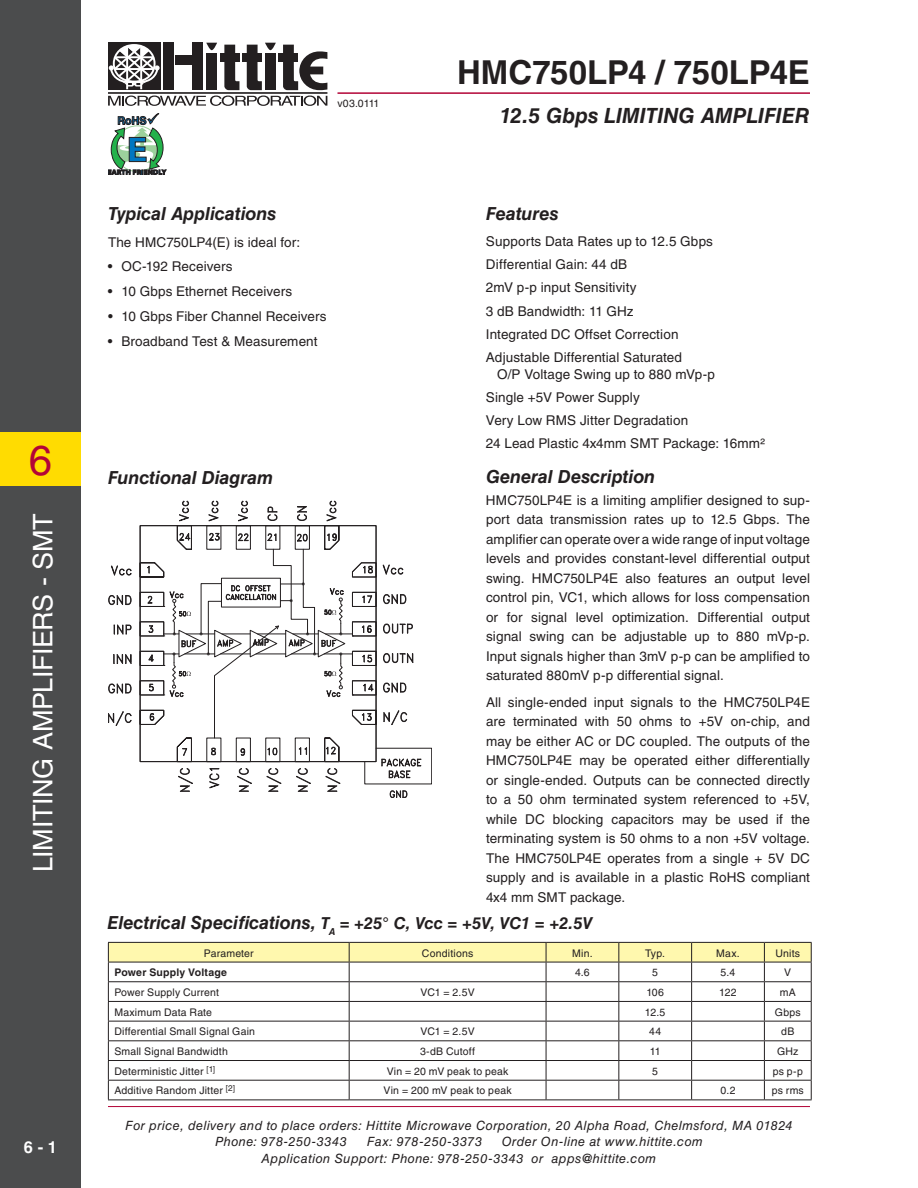
<style>
.page{position:relative;width:918px;height:1188px;background:#fff}
.page>*{position:absolute;margin:0;border:0;box-sizing:border-box;transform-origin:0 0}
.t1{font:42px "Helvetica LT Std";color:#b30437}
.t2{font:700 33px "Helvetica LT Std";color:#231f20}
.t3{font:27px "Helvetica LT Std";letter-spacing:-.015em;color:#fff}
.t4{font:italic 700 21px "Helvetica LT Std";letter-spacing:.005em;color:#231f20}
.t5{font:italic 700 18px "Helvetica LT Std";letter-spacing:-.005em;color:#231f20}
.t6{font:700 16.5px "Helvetica LT Std";color:#fff}
.t7{font:13.5px/19.5px "Helvetica LT Std";letter-spacing:.01em;color:#231f20}
.t8{font:italic 12.75px/16.5px "Helvetica LT Std";letter-spacing:.035em;color:#231f20}
.t9{font:10.5px "Helvetica LT Std";letter-spacing:.015em;color:#231f20}
.t10{font:700 10.5px "Helvetica LT Std";letter-spacing:.015em;color:#231f20}
.s1{font-size:16.5px}
</style>
<div class="page">
<hr style="left:108px;top:1106px;width:702px;height:1px;background:#b30437">
<hr style="left:338px;top:92px;width:472px;height:2px;background:#b30437">
<div style="left:108px;top:43px;width:52px;height:47px;background:#231f20"></div>
<hr style="left:126px;top:46px;width:2px;height:43px;background:#fff">
<hr style="left:140px;top:46px;width:2px;height:43px;background:#fff">
<svg style="left:109px;top:44px;width:50px;height:43px"></svg>
<hr style="left:108px;top:92px;width:219px;height:2px;background:#231f20">
<div style="left:192px;top:43px;width:11px;height:47px;background:#231f20"></div>
<div style="left:163px;top:43px;width:11px;height:47px;background:#231f20"></div>
<div style="left:176px;top:55px;width:18px;height:9px;background:#231f20"></div>
<svg style="left:206px;top:43px;width:11px;height:7px"></svg>
<div style="left:206px;top:53px;width:11px;height:37px;background:#231f20"></div>
<svg style="left:224px;top:45px;width:15px;height:45px"></svg>
<svg style="left:108px;top:96px;width:219px;height:10px"></svg>
<div style="left:220px;top:53px;width:19px;height:9px;background:#231f20"></div>
<svg style="left:247px;top:43px;width:29px;height:47px"></svg>
<div style="left:242px;top:53px;width:20px;height:9px;background:#231f20"></div>
<svg style="left:283px;top:45px;width:44px;height:45px"></svg>
<div style="left:279px;top:53px;width:19px;height:9px;background:#231f20"></div>
<svg style="left:108px;top:113px;width:58px;height:62px"></svg>
<div style="left:0;top:0;width:81px;height:1188px;background:#4b4c4d"></div>
<div style="left:0;top:432px;width:81px;height:54px;background:#ffdc01"></div>
<hr style="left:349px;top:1100px;width:197px;height:1px;background:#231f20">
<hr style="left:546px;top:1100px;width:73px;height:1px;background:#231f20">
<hr style="left:619px;top:1100px;width:73px;height:1px;background:#231f20">
<hr style="left:692px;top:1100px;width:72px;height:1px;background:#231f20">
<hr style="left:764px;top:1100px;width:48px;height:1px;background:#231f20">
<svg style="left:108px;top:942px;width:704px;height:158px"></svg>
<hr style="left:108px;top:1100px;width:241px;height:1px;background:#231f20">
<svg style="left:111px;top:565px;width:21px;height:11px"></svg>
<svg style="left:108px;top:595px;width:24px;height:10px"></svg>
<svg style="left:113px;top:624px;width:19px;height:11px"></svg>
<svg style="left:113px;top:654px;width:19px;height:10px"></svg>
<svg style="left:108px;top:683px;width:24px;height:11px"></svg>
<svg style="left:108px;top:711px;width:24px;height:15px"></svg>
<svg style="left:139px;top:500px;width:293px;height:298px"></svg>
<h1 class="t1" style="left:29px;top:436px;width:25px">6</h1>
<h3 class="t3" style="left:27px;top:872px;width:361px;rotate:-90deg">limiting amplifiers - smt</h3>
<p class="t6" style="left:24px;top:1138px;width:35px">6 - 1</p>
<p class="t9" style="left:337px;top:97px;width:44px">v03.0111</p>
<h2 class="t2" style="left:457px;top:53px;width:354px">HMC750LP4 / 750LP4E</h2>
<h3 class="t4" style="left:500px;top:103px;width:312px">12.5 Gbps LIMITING AMPLIFIER</h3>
<h3 class="t5" style="left:108px;top:203px;width:170px">Typical Applications</h3>
<h3 class="t5" style="left:486px;top:203px;width:74px">Features</h3>
<p class="t7" style="left:108px;top:232px;width:194px">The HMC750LP4(E) is ideal for:</p>
<p class="t7" style="left:108px;top:257px;width:126px">• OC-192 Receivers</p>
<p class="t7" style="left:108px;top:282px;width:186px">• 10 Gbps Ethernet Receivers</p>
<p class="t7" style="left:108px;top:306px;width:220px">• 10 Gbps Fiber Channel Receivers</p>
<p class="t7" style="left:108px;top:331px;width:211px">• Broadband Test &amp; Measurement</p>
<h3 class="t5" style="left:108px;top:467px;width:167px">Functional Diagram</h3>
<p class="t7" style="left:486px;top:230px;width:229px;line-height:23.2px">Supports Data Rates up to 12.5 Gbps<br>Differential Gain: 44 dB<br>2mV p-p input Sensitivity<br>3 dB Bandwidth: 11 GHz<br>I ntegrated DC Offset Correction<br>Adjustable Differential Saturated</p>
<p class="t7" style="left:486px;top:362px;width:231px;line-height:23.2px;text-indent:11px">O/P Voltage Swing up to 880 mVp-p<br>Single +5V Power Supply<br>Very Low RMS</p>
<p class="t7" style="left:486px;top:409px;width:204px;line-height:23.2px;text-indent:94px">Jitter Degradation<br>24 Lead Plastic 4x4mm SMT</p>
<p class="t7" style="left:663px;top:434px;width:104px">Package: 16mm²</p>
<h3 class="t5" style="left:486px;top:465px;width:171px">General Description</h3>
<p class="t7" style="left:486px;top:490px;width:326px;text-align:justify">HMC750LP4E is a limiting amplifier designed to sup&shy;port data transmission rates up to 12.5 Gbps. The amplifier can operate over a wide range of input voltage levels and provides constant-level differential output swing. HMC750LP4E also features an output level control pin, VC1, which allows for loss compensation or for signal level optimization. Differential output signal swing can be adjustable up to 880 mVp-p.<br>I nput signals higher than 3mV p-p can be amplified to saturated 880mV p-p differential signal.</p>
<p class="t7" style="left:486px;top:692px;width:326px">All single-ended input signals to the HMC750LP4E are terminated with 50 ohms to +5V on-chip, and may be either AC or DC coupled. The outputs of the HMC750LP4E may be operated either differentially or single-ended. Outputs can be connected directly to a 50 ohm terminated system referenced to +5V, while DC blocking capacitors may be used if the terminating system is 50 ohms to a non +5V voltage.<br>The HMC750LP4E operates from a single + 5V DC supply and is available in a plastic RoHS compliant 4x4 mm SMT</p>
<p class="t7" style="left:570px;top:887px;width:57px">package.</p>
<h3 class="t5" style="left:108px;top:912px;width:487px">Electrical Specifications, <span class="s1">T</span><sub>A</sub> <span class="s1">= +25° C, Vcc = +5V, VC1 = +2.5V</span></h3>
<p class="t9" style="left:204px;top:947px;width:51px">Parameter</p>
<p class="t9" style="left:422px;top:947px;width:53px">Conditions</p>
<p class="t9" style="left:572px;top:947px;width:22px">Min.</p>
<p class="t9" style="left:645px;top:947px;width:21px">Typ.</p>
<p class="t9" style="left:716px;top:947px;width:25px">Max.</p>
<p class="t9" style="left:776px;top:947px;width:26px">Units</p>
<p class="t10" style="left:114px;top:966px;width:114px">Power Supply Voltage</p>
<p class="t9" style="left:575px;top:967px;width:16px">4.6</p>
<p class="t9" style="left:652px;top:967px;width:7px">5</p>
<p class="t9" style="left:721px;top:967px;width:16px">5.4</p>
<p class="t9" style="left:784px;top:967px;width:9px">V</p>
<p class="t9" style="left:114px;top:986px;width:106px">Power Supply Current</p>
<p class="t9" style="left:421px;top:986px;width:56px">VC1 = 2.5V</p>
<p class="t9" style="left:646px;top:986px;width:19px">106</p>
<p class="t9" style="left:719px;top:986px;width:19px">122</p>
<p class="t9" style="left:780px;top:986px;width:17px">mA</p>
<p class="t9" style="left:114px;top:1006px;width:99px">Maximum Data Rate</p>
<p class="t9" style="left:645px;top:1006px;width:22px">12.5</p>
<p class="t9" style="left:775px;top:1006px;width:27px">Gbps</p>
<p class="t9" style="left:114px;top:1026px;width:142px">Differential Small Signal Gain</p>
<p class="t9" style="left:421px;top:1026px;width:56px">VC1 = 2.5V</p>
<p class="t9" style="left:649px;top:1026px;width:13px">44</p>
<p class="t9" style="left:781px;top:1026px;width:15px">dB</p>
<p class="t9" style="left:114px;top:1045px;width:115px">Small Signal Bandwidth</p>
<p class="t9" style="left:420px;top:1045px;width:57px">3-dB Cutoff</p>
<p class="t9" style="left:650px;top:1045px;width:12px">11</p>
<p class="t9" style="left:777px;top:1045px;width:23px">GHz</p>
<p class="t9" style="left:114px;top:1065px;width:102px">Deterministic Jitter <sup>[1]</sup></p>
<p class="t9" style="left:387px;top:1065px;width:123px">Vin = 20 mV peak to peak</p>
<p class="t9" style="left:652px;top:1065px;width:7px">5</p>
<p class="t9" style="left:773px;top:1065px;width:32px">ps p-p</p>
<p class="t9" style="left:114px;top:1085px;width:122px">Additive Random Jitter <sup>[2]</sup></p>
<p class="t9" style="left:384px;top:1085px;width:129px">Vin = 200 mV peak to peak</p>
<p class="t9" style="left:721px;top:1085px;width:17px">0.2</p>
<p class="t9" style="left:772px;top:1085px;width:34px">ps rms</p>
<p class="t8" style="left:215px;top:1117px;width:579px;text-indent:-90px">For price, delivery and to place orders: Hittite Microwave Corporation, 20 Alpha Road, Chelmsford, MA 01824<br>Phone: 978-250-3343</p>
<p class="t8" style="left:262px;top:1133px;width:443px;text-indent:240px">Order On-line at www.hittite.com<br>Application Support: Phone: 978-250-3343 or apps@hittite.com</p>
<p class="t8" style="left:367px;top:1133px;width:117px">Fax: 978-250-3373</p>
</div>
